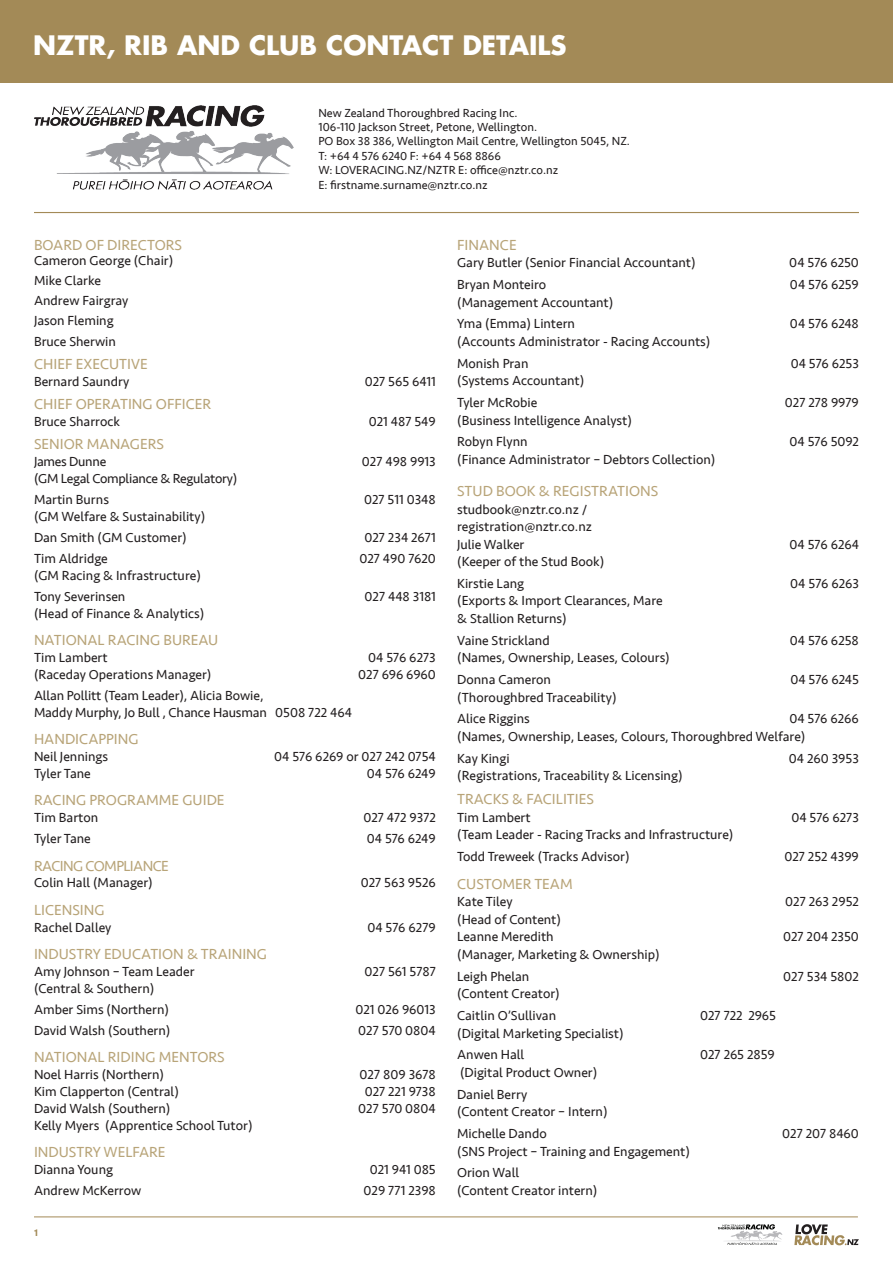
<style>
.page{position:relative;width:893px;height:1263px;background:#fff}
.page>*{position:absolute;margin:0;border:0;box-sizing:border-box;transform-origin:0 0}
.t1{font:700 26.1px "Futura";color:#fff}
.t2{font:15px "Seravek";color:#b8a478}
.t3{font:15px "Seravek";letter-spacing:-.04em;color:#b8a478}
.t4{font:13.5px/21.8px "Seravek";color:#231f20}
.t5{font:13.5px/21.1px "Seravek";letter-spacing:-.02em;color:#231f20}
.t6{font:12px/14.4px "Seravek";color:#231f20}
.t7{font:900 condensed 9px "Helvetica";color:#a38a57}
</style>
<div class="page">
<hr style="left:34px;top:1216px;width:824px;height:1px;background:#a38a57">
<svg style="left:718px;top:1224px;width:64px;height:21px"></svg>
<svg style="left:794px;top:1224px;width:65px;height:21px"></svg>
<img style="left:34px;top:106px;width:260px;height:83px">
<div style="left:0;top:0;width:893px;height:83px;background:#a38a57"></div>
<hr style="left:34px;top:212px;width:825px;height:1px;background:#a38a57">
<h1 class="t1" style="left:33px;top:27px;width:535px">NZTR, RIB AND CLUB CONTACT DETAILS</h1>
<p class="t6" style="left:318px;top:105px;width:313px">New Zealand Thoroughbred Racing Inc.<br>106-110 Jackson Street, Petone, Wellington.<br>PO Box 38 386, Wellington Mail Centre, Wellington 5045, NZ.<br>T: +64 4 576 6240 F: +64 4 568 8866<br>W: LOVERACING.NZ/NZTR E: office@nztr.co.nz<br>E: firstname.surname@nztr.co.nz</p>
<p class="t2" style="left:34px;top:233px;width:150px">BOARD OF DIRECTORS</p>
<p class="t4" style="left:34px;top:251px;width:141px;line-height:20.2px">Cameron George (Chair)<br>Mike Clarke<br>Andrew Fairgray<br>Jason Fleming<br>Bruce Sherwin</p>
<p class="t2" style="left:34px;top:353px;width:115px">CHIEF EXECUTIVE</p>
<p class="t4" style="left:34px;top:371px;width:97px">Bernard Saundry</p>
<p class="t4" style="left:365px;top:371px;width:73px">027 565 6411</p>
<p class="t2" style="left:34px;top:392px;width:179px">CHIEF OPERATING OFFICER</p>
<p class="t4" style="left:34px;top:411px;width:88px">Bruce Sharrock</p>
<p class="t4" style="left:369px;top:411px;width:69px">021 487 549</p>
<p class="t2" style="left:34px;top:432px;width:132px">SENIOR MANAGERS</p>
<p class="t5" style="left:34px;top:451px;width:74px">James Dunne</p>
<p class="t4" style="left:362px;top:450px;width:75px">027 498 9913</p>
<p class="t5" style="left:34px;top:468px;width:205px">(GM Legal Compliance &amp; Regulatory)<br>Martin Burns</p>
<p class="t4" style="left:364px;top:488px;width:73px">027 511 0348</p>
<p class="t4" style="left:34px;top:506px;width:173px;line-height:21.1px">(GM Welfare &amp; Sustainability)<br>Dan Smith (GM Customer)</p>
<p class="t4" style="left:364px;top:527px;width:73px">027 234 2671</p>
<p class="t4" style="left:34px;top:548px;width:75px">Tim Aldridge</p>
<p class="t4" style="left:359px;top:548px;width:78px">027 490 7620</p>
<p class="t4" style="left:34px;top:565px;width:168px;line-height:21.1px">(GM Racing &amp; Infrastructure)<br>Tony Severinsen</p>
<p class="t4" style="left:365px;top:586px;width:73px">027 448 3181</p>
<p class="t4" style="left:34px;top:603px;width:172px">(Head of Finance &amp; Analytics)</p>
<p class="t2" style="left:34px;top:629px;width:186px">NATIONAL RACING BUREAU</p>
<p class="t4" style="left:34px;top:647px;width:75px">Tim Lambert</p>
<p class="t4" style="left:368px;top:647px;width:69px">04 576 6273</p>
<p class="t4" style="left:34px;top:664px;width:179px">(Raceday Operations Manager)</p>
<p class="t5" style="left:358px;top:664px;width:79px">027 696 6960</p>
<p class="t4" style="left:34px;top:687px;width:319px;line-height:17px">Allan Pollitt (Team Leader), Alicia Bowie,<br>Maddy Murphy, Jo Bull , Chance Hausman 0508 722 464</p>
<p class="t2" style="left:34px;top:728px;width:106px">HANDICAPPING</p>
<p class="t4" style="left:34px;top:746px;width:76px">Neil Jennings</p>
<p class="t4" style="left:274px;top:746px;width:163px">04 576 6269 or 027 242 0754</p>
<p class="t4" style="left:34px;top:763px;width:58px">Tyler Tane</p>
<p class="t4" style="left:367px;top:763px;width:70px">04 576 6249</p>
<p class="t2" style="left:34px;top:789px;width:192px">RACING PROGRAMME GUIDE</p>
<p class="t4" style="left:34px;top:807px;width:66px">Tim Barton</p>
<p class="t4" style="left:363px;top:807px;width:74px">027 472 9372</p>
<p class="t4" style="left:34px;top:828px;width:58px">Tyler Tane</p>
<p class="t4" style="left:367px;top:828px;width:70px">04 576 6249</p>
<p class="t3" style="left:34px;top:854px;width:136px">RACING COMPLIANCE</p>
<p class="t4" style="left:34px;top:872px;width:120px">Colin Hall (Manager)</p>
<p class="t4" style="left:361px;top:872px;width:77px">027 563 9526</p>
<p class="t2" style="left:34px;top:898px;width:72px">LICENSING</p>
<p class="t4" style="left:34px;top:916px;width:79px">Rachel Dalley</p>
<p class="t4" style="left:367px;top:916px;width:70px">04 576 6279</p>
<p class="t2" style="left:34px;top:942px;width:235px">INDUSTRY EDUCATION &amp; TRAINING</p>
<p class="t4" style="left:34px;top:960px;width:162px">Amy Johnson – Team Leader</p>
<p class="t4" style="left:365px;top:960px;width:73px">027 561 5787</p>
<p class="t4" style="left:34px;top:977px;width:137px;line-height:21.1px">(Central &amp; Southern)<br>Amber Sims (Northern)</p>
<p class="t4" style="left:355px;top:998px;width:82px">021 026 96013</p>
<p class="t4" style="left:34px;top:1019px;width:138px">David Walsh (Southern)</p>
<p class="t4" style="left:358px;top:1019px;width:79px">027 570 0804</p>
<p class="t2" style="left:34px;top:1045px;width:192px">NATIONAL RIDING MENTORS</p>
<p class="t4" style="left:34px;top:1063px;width:132px">Noel Harris (Northern)</p>
<p class="t4" style="left:360px;top:1063px;width:78px">027 809 3678</p>
<p class="t4" style="left:34px;top:1080px;width:146px">Kim Clapperton (Central)</p>
<p class="t4" style="left:365px;top:1080px;width:73px">027 221 9738</p>
<p class="t4" style="left:34px;top:1097px;width:138px">David Walsh (Southern)</p>
<p class="t4" style="left:358px;top:1097px;width:79px">027 570 0804</p>
<p class="t4" style="left:34px;top:1114px;width:220px">Kelly Myers (Apprentice School Tutor)</p>
<p class="t2" style="left:34px;top:1140px;width:133px">INDUSTRY WELFARE</p>
<p class="t4" style="left:34px;top:1158px;width:81px">Dianna Young</p>
<p class="t4" style="left:370px;top:1158px;width:68px">021 941 085</p>
<p class="t4" style="left:34px;top:1179px;width:109px">Andrew McKerrow</p>
<p class="t4" style="left:364px;top:1179px;width:74px">029 771 2398</p>
<p class="t7" style="left:34px;top:1227px;width:6px">1</p>
<p class="t2" style="left:457px;top:233px;width:61px">FINANCE</p>
<p class="t4" style="left:457px;top:252px;width:240px">Gary Butler (Senior Financial Accountant)</p>
<p class="t4" style="left:789px;top:252px;width:71px">04 576 6250</p>
<p class="t4" style="left:457px;top:274px;width:91px">Bryan Monteiro</p>
<p class="t4" style="left:790px;top:274px;width:70px">04 576 6259</p>
<p class="t4" style="left:457px;top:291px;width:158px">(Management Accountant)<br>Yma (Emma) Lintern</p>
<p class="t4" style="left:790px;top:313px;width:70px">04 576 6248</p>
<p class="t4" style="left:457px;top:330px;width:255px">(Accounts Administrator - Racing Accounts)<br>Monish Pran</p>
<p class="t4" style="left:457px;top:370px;width:129px">(Systems Accountant)<br>Tyler McRobie</p>
<p class="t4" style="left:457px;top:409px;width:176px">(Business Intelligence Analyst)<br>Robyn Flynn</p>
<p class="t4" style="left:457px;top:448px;width:260px">(Finance Administrator – Debtors Collection)</p>
<p class="t2" style="left:457px;top:479px;width:203px">STUD BOOK &amp; REGISTRATIONS</p>
<p class="t4" style="left:457px;top:500px;width:136px;line-height:17.5px">studbook@nztr.co.nz / registration@nztr.co.nz<br>Julie Walker</p>
<p class="t4" style="left:457px;top:551px;width:149px">(Keeper of the Stud Book)<br>Kirstie Lang</p>
<p class="t4" style="left:791px;top:352px;width:70px">04 576 6253</p>
<p class="t4" style="left:785px;top:392px;width:76px">027 278 9979</p>
<p class="t4" style="left:790px;top:431px;width:71px">04 576 5092</p>
<p class="t4" style="left:790px;top:533px;width:71px">04 576 6264</p>
<p class="t4" style="left:790px;top:572px;width:70px">04 576 6263</p>
<p class="t4" style="left:457px;top:592px;width:207px;line-height:17.5px">(Exports &amp; Import Clearances, Mare &amp; Stallion Returns)</p>
<p class="t4" style="left:457px;top:629px;width:94px">Vaine Strickland</p>
<p class="t4" style="left:790px;top:629px;width:71px">04 576 6258</p>
<p class="t4" style="left:457px;top:647px;width:214px">(Names, Ownership, Leases, Colours)<br>Donna Cameron</p>
<p class="t4" style="left:790px;top:669px;width:70px">04 576 6245</p>
<p class="t4" style="left:457px;top:686px;width:161px">(Thoroughbred Traceability)<br>Alice Riggins</p>
<p class="t4" style="left:457px;top:710px;width:403px;line-height:17.5px;text-indent:332px">04 576 6266 (Names, Ownership, Leases, Colours, Thoroughbred Welfare)</p>
<p class="t4" style="left:457px;top:747px;width:54px">Kay Kingi</p>
<p class="t4" style="left:789px;top:747px;width:72px">04 260 3953</p>
<p class="t4" style="left:457px;top:765px;width:227px">(Registrations, Traceability &amp; Licensing)</p>
<p class="t2" style="left:457px;top:787px;width:138px">TRACKS &amp; FACILITIES</p>
<p class="t4" style="left:457px;top:806px;width:75px">Tim Lambert</p>
<p class="t4" style="left:791px;top:806px;width:69px">04 576 6273</p>
<p class="t4" style="left:457px;top:824px;width:278px">(Team Leader - Racing Tracks and Infrastructure)<br>Todd Treweek (Tracks Advisor)</p>
<p class="t4" style="left:784px;top:845px;width:76px">027 252 4399</p>
<p class="t2" style="left:457px;top:872px;width:117px">CUSTOMER TEAM</p>
<p class="t4" style="left:457px;top:891px;width:57px">Kate Tiley</p>
<p class="t4" style="left:785px;top:891px;width:75px">027 263 2952</p>
<p class="t4" style="left:457px;top:910px;width:105px;line-height:17.5px">(Head of Content)<br>Leanne Meredith</p>
<p class="t4" style="left:783px;top:926px;width:77px">027 204 2350</p>
<p class="t4" style="left:457px;top:943px;width:204px">(Manager, Marketing &amp; Ownership)<br>Leigh Phelan</p>
<p class="t4" style="left:457px;top:983px;width:104px">(Content Creator)<br>Caitlin O’Sullivan</p>
<p class="t4" style="left:457px;top:1022px;width:168px">(Digital Marketing Specialist)<br>Anwen Hall</p>
<p class="t4" style="left:457px;top:1061px;width:142px">(Digital Product Owner)<br>Daniel Berry</p>
<p class="t4" style="left:457px;top:1101px;width:152px">(Content Creator – Intern)<br>Michelle Dando</p>
<p class="t4" style="left:457px;top:1140px;width:234px">(SNS Project – Training and Engagement)<br>Orion Wall</p>
<p class="t4" style="left:457px;top:1179px;width:142px">(Content Creator intern)</p>
<p class="t4" style="left:783px;top:965px;width:77px">027 534 5802</p>
<p class="t4" style="left:700px;top:1004px;width:77px">027 722 2965</p>
<p class="t4" style="left:700px;top:1044px;width:76px">027 265 2859</p>
<p class="t4" style="left:782px;top:1122px;width:78px">027 207 8460</p>
</div>
